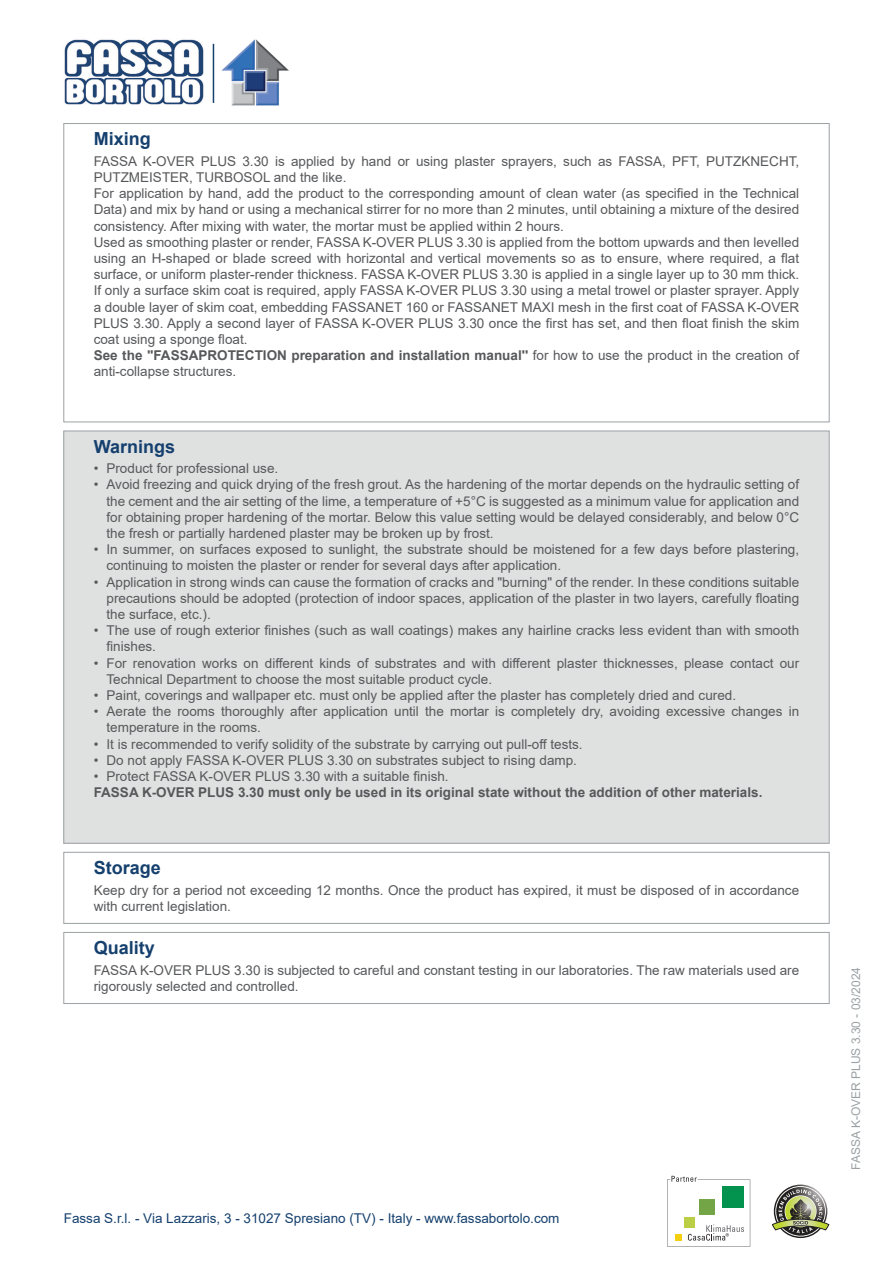
<style>
.page{position:relative;width:893px;height:1263px;background:#fff}
.page>*{position:absolute;margin:0;border:0;box-sizing:border-box;transform-origin:0 0}
.Titolo{font:700 18px "Arial";color:#15406e}
.Lavorazione{font:13.5px/16.2px "Arial";color:#57585a}
.Qualita{font:13.5px/16.2px "Arial";color:#57585a}
.Conservazione{font:13.5px/16.2px "Arial";color:#57585a}
.Note{font:700 13.5px "Arial";color:#57585a}
.t1{font:13.5px "Arial";color:#15406e}
.t2{font:12px "Arial";color:#9ba1a4}
.s1{font-weight:700}
</style>
<div class="page">
<div style="left:64px;top:431px;width:765px;height:412px;background:#dfe1e1"></div>
<div style="left:64px;top:852px;width:765px;height:71px;border:1px solid #9ba1a4"></div>
<div style="left:64px;top:932px;width:765px;height:72px;border:1px solid #9ba1a4"></div>
<svg style="left:667px;top:1176px;width:83px;height:71px"></svg>
<svg style="left:772px;top:1186px;width:57px;height:50px"></svg>
<img style="left:64px;top:39px;width:140px;height:66px">
<hr style="left:213px;top:44px;width:1px;height:59px;background:#15406e">
<img style="left:221px;top:39px;width:68px;height:67px">
<p class="Titolo" style="left:94px;top:126px;width:59px">Mixing</p>
<p class="Lavorazione" style="left:94px;top:153px;width:707px">FASSA K-OVER PLUS 3.30 is applied by hand or using plaster sprayers, such as FASSA, PFT, PUTZKNECHT,<br>PUTZMEISTER, TURBOSOL and the like.</p>
<p class="Lavorazione" style="left:94px;top:185px;width:707px;text-align:justify">For application by hand, add the product to the corresponding amount of clean water (as specified in the Technical Data) and mix by hand or using a mechanical stirrer for no more than 2 minutes, until obtaining a mixture of the desired consistency. After mixing with water, the mortar must be applied within 2 hours.</p>
<p class="Lavorazione" style="left:94px;top:234px;width:707px;text-align:justify">Used as smoothing plaster or render, FASSA K-OVER PLUS 3.30 is applied from the bottom upwards and then levelled using an H-shaped or blade screed with horizontal and vertical movements so as to ensure, where required, a flat surface, or uniform plaster-render thickness. FASSA K-OVER PLUS 3.30 is applied in a single layer up to 30 mm thick.</p>
<p class="Lavorazione" style="left:94px;top:282px;width:707px;text-align:justify">If only a surface skim coat is required, apply FASSA K-OVER PLUS 3.30 using a metal trowel or plaster sprayer. Apply a double layer of skim coat, embedding FASSANET 160 or FASSANET MAXI mesh in the first coat of FASSA K-OVER PLUS 3.30. Apply a second layer of FASSA K-OVER PLUS 3.30 once the first has set, and then float finish the skim coat using a sponge float.</p>
<p class="Lavorazione" style="left:94px;top:347px;width:707px"><span class="s1">See the "FASSAPROTECTION preparation and installation manual''</span> for how to use the product in the creation of anti-collapse structures.</p>
<p class="Titolo" style="left:94px;top:434px;width:83px">Warnings</p>
<p class="Lavorazione" style="left:94px;top:460px;width:186px">• Product for professional use.</p>
<p class="Lavorazione" style="left:106px;top:476px;width:694px;text-align:justify;text-indent:-13px">• Avoid freezing and quick drying of the fresh grout. As the hardening of the mortar depends on the hydraulic setting of the cement and the air setting of the lime, a temperature of +5°C is suggested as a minimum value for application and for obtaining proper hardening of the mortar. Below this value setting would be delayed considerably, and below 0°C the fresh or partially hardened plaster may be broken up by frost.</p>
<p class="Lavorazione" style="left:106px;top:541px;width:694px;text-indent:-13px">• In summer, on surfaces exposed to sunlight, the substrate should be moistened for a few days before plastering, continuing to moisten the plaster or render for several days after application.</p>
<p class="Lavorazione" style="left:106px;top:574px;width:694px;text-align:justify;text-indent:-13px">• Application in strong winds can cause the formation of cracks and "burning" of the render. In these conditions suitable precautions should be adopted (protection of indoor spaces, application of the plaster in two layers, carefully floating the surface, etc.).</p>
<p class="Lavorazione" style="left:106px;top:622px;width:694px;text-indent:-13px">• The use of rough exterior finishes (such as wall coatings) makes any hairline cracks less evident than with smooth finishes.</p>
<p class="Lavorazione" style="left:106px;top:655px;width:694px;text-indent:-13px">• For renovation works on different kinds of substrates and with different plaster thicknesses, please contact our<br>Technical Department to choose the most suitable product cycle.</p>
<p class="Lavorazione" style="left:94px;top:687px;width:644px">• Paint, coverings and wallpaper etc. must only be applied after the plaster has completely dried and cured.</p>
<p class="Lavorazione" style="left:106px;top:703px;width:694px;text-indent:-13px">• Aerate the rooms thoroughly after application until the mortar is completely dry, avoiding excessive changes in temperature in the rooms.</p>
<p class="Lavorazione" style="left:94px;top:736px;width:490px">• It is recommended to verify solidity of the substrate by carrying out pull-off tests.</p>
<p class="Lavorazione" style="left:94px;top:752px;width:485px">• Do not apply FASSA K-OVER PLUS 3.30 on substrates subject to rising damp.</p>
<p class="Lavorazione" style="left:94px;top:768px;width:356px">• Protect FASSA K-OVER PLUS 3.30 with a suitable finish.</p>
<p class="Note" style="left:94px;top:783px;width:670px">FASSA K-OVER PLUS 3.30 must only be used in its original state without the addition of other materials.</p>
<p class="Titolo" style="left:94px;top:855px;width:69px">Storage</p>
<p class="Conservazione" style="left:94px;top:882px;width:707px">Keep dry for a period not exceeding 12 months. Once the product has expired, it must be disposed of in accordance with current legislation.</p>
<p class="Titolo" style="left:94px;top:935px;width:63px">Quality</p>
<p class="Qualita" style="left:94px;top:962px;width:707px">FASSA K-OVER PLUS 3.30 is subjected to careful and constant testing in our laboratories. The raw materials used are rigorously selected and controlled.</p>
<p class="t1" style="left:64px;top:1208px;width:497px">Fassa S.r.l. - Via Lazzaris, 3 - 31027 Spresiano (TV) - Italy - www.fassabortolo.com</p>
<p class="t2" style="left:848px;top:1170px;width:204px;rotate:-90deg">FASSA K-OVER PLUS 3.30 - 03/2024</p>
</div>
